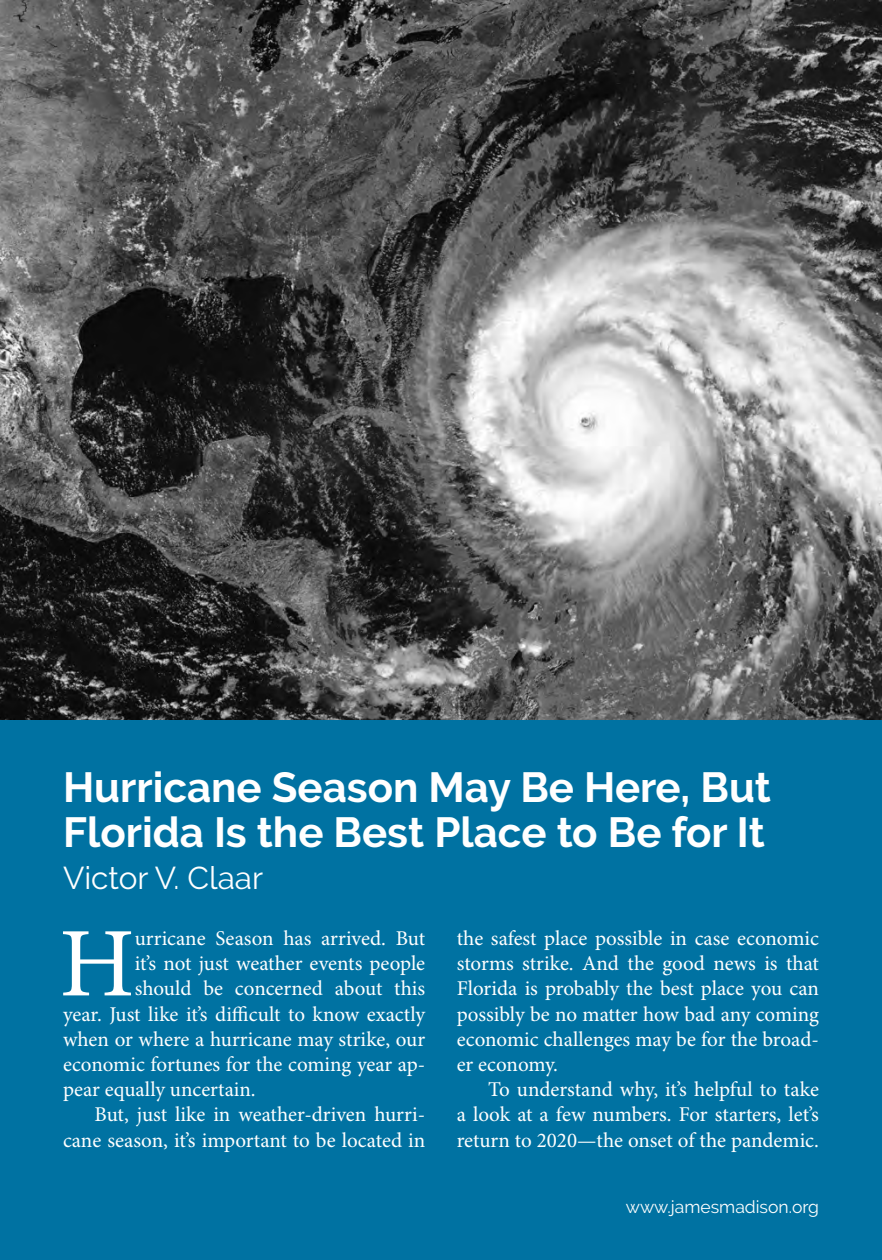
<style>
.page{position:relative;width:882px;height:1260px;background:#fff}
.page>*{position:absolute;margin:0;border:0;box-sizing:border-box;transform-origin:0 0}
.Body_First_P{font:98.52px "Minion Pro";color:#fff}
.Headline{font:700 42px/45.5px "Raleway";color:#fff}
.Byline{font:31.5px "Raleway";color:#fff}
.Body_Indent{font:21px/25.2px "Minion Pro";color:#fff;text-align:justify}
.Body_First_P-2{font:21px "Minion Pro";color:#fff}
.t1{font:17.5px "Raleway";color:#fff}
</style>
<div class="page">
<div style="left:0;top:697px;width:882px;height:563px;background:#0072a2"></div>
<img style="left:0;top:0;width:882px;height:719px">
<p class="Headline" style="left:63px;top:764px;width:710px">Hurricane Season May Be Here, But<br>Florida Is the Best Place to Be for It</p>
<p class="Byline" style="left:63px;top:859px;width:202px">Victor V. Claar</p>
<p class="Body_First_P" style="left:59px;top:905px;width:77px">H</p>
<p class="Body_First_P-2" style="left:135px;top:926px;width:292px">urricane Season has arrived. But</p>
<p class="Body_First_P-2" style="left:135px;top:951px;width:292px">it’s not just weather events people</p>
<p class="Body_First_P-2" style="left:135px;top:976px;width:292px">should be concerned about this</p>
<p class="Body_First_P-2" style="left:63px;top:1001px;width:364px">year. Just like it’s difficult to know exactly</p>
<p class="Body_First_P-2" style="left:63px;top:1027px;width:364px">when or where a hurricane may strike, our</p>
<p class="Body_First_P-2" style="left:63px;top:1052px;width:364px">economic fortunes for the coming year ap-</p>
<p class="Body_First_P-2" style="left:63px;top:1077px;width:194px">pear equally uncertain.</p>
<p class="Body_Indent" style="left:63px;top:1103px;width:364px;text-align:right">But, just like in weather-driven hurri&shy;cane season, it’s important to be located in</p>
<p class="Body_Indent" style="left:457px;top:927px;width:364px">the safest place possible in case economic storms strike. And the good news is that Florida is probably the best place you can possibly be no matter how bad any coming economic challenges may be for the broad&shy;er economy.</p>
<p class="Body_Indent" style="left:457px;top:1078px;width:364px;text-indent:32px">To understand why, it’s helpful to take a look at a few numbers. For starters, let’s return to 2020—the onset of the pandemic.</p>
<p class="t1" style="left:626px;top:1197px;width:195px">www.jamesmadison.org</p>
</div>
